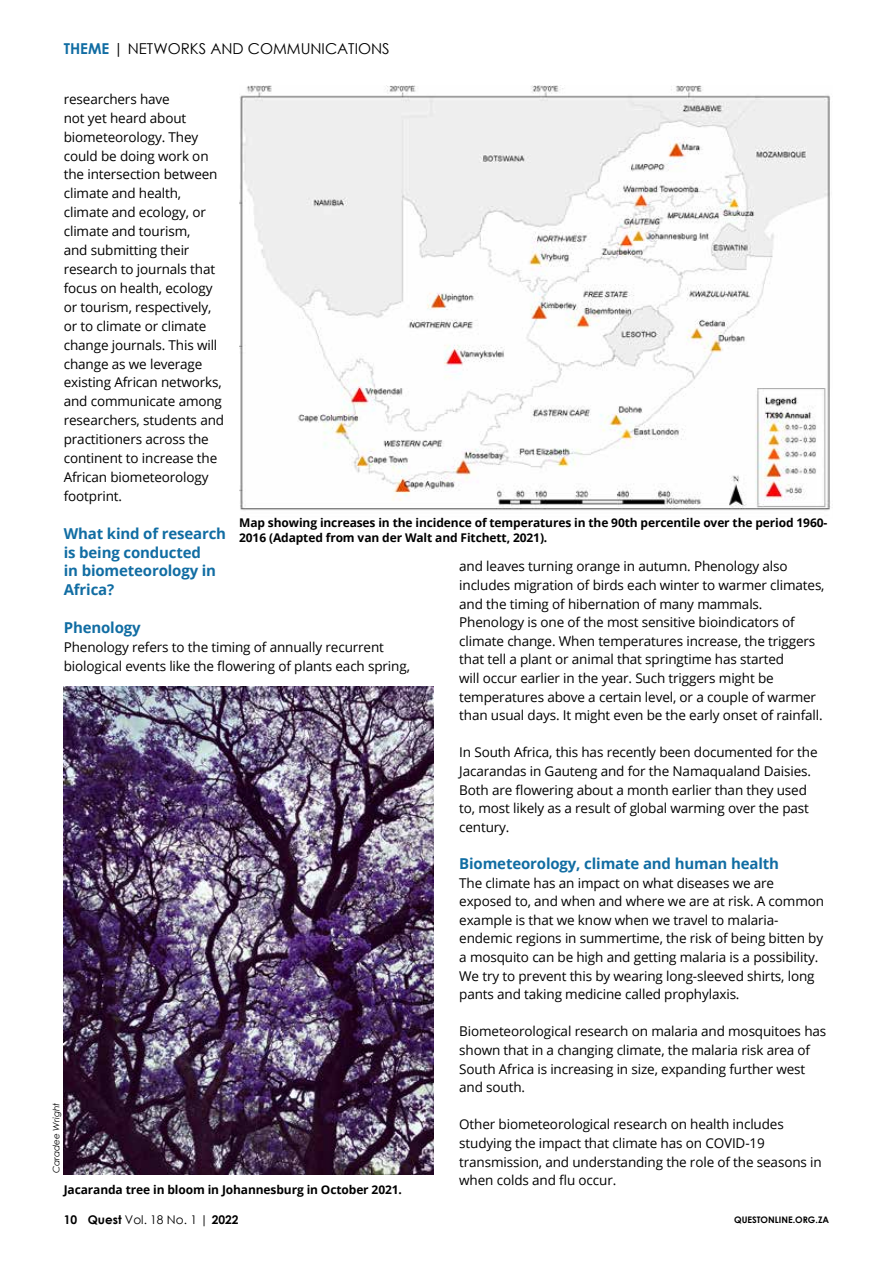
<style>
.page{position:relative;width:893px;height:1263px;background:#fff}
.page>*{position:absolute;margin:0;border:0;box-sizing:border-box;transform-origin:0 0}
.t1{font:700 15px/18.9px "Open Sans";letter-spacing:-.01em;color:#116da3}
.t2{font:15px "Century Gothic";color:#000}
.t3{font:13.5px/18.6px "Open Sans";letter-spacing:-.01em;color:#000}
.t4{font:700 12px/14.4px "Open Sans";letter-spacing:-.01em;color:#000}
.t5{font:700 12px "Century Gothic";color:#000}
.t6{font:700 9px "Century Gothic";color:#000}
.t7{font:italic 9px "Century Gothic";color:#000}
.s1{font-weight:700;color:#116da3}
.s2{font-weight:400}
</style>
<div class="page">
<img style="left:64px;top:686px;width:370px;height:489px">
<img style="left:239px;top:86px;width:591px;height:425px">
<p class="t2" style="left:64px;top:38px;width:327px"><span class="s1">THEME</span> | NETWORKS AND COMMUNICATIONS</p>
<p class="t3" style="left:64px;top:89px;width:162px">researchers have<br>not yet heard about biometeorology. They could be doing work on the intersection between climate and health, climate and ecology, or climate and tourism,<br>and submitting their research to journals that focus on health, ecology or tourism, respectively, or to climate or climate change journals. This will change as we leverage existing African networks, and communicate among researchers, students and practitioners across the continent to increase the<br>African biometeorology footprint.</p>
<p class="t1" style="left:64px;top:523px;width:164px">What kind of research is being conducted<br>in biometeorology in<br>Africa?</p>
<p class="t1" style="left:64px;top:618px;width:78px">Phenology</p>
<p class="t3" style="left:64px;top:637px;width:348px">Phenology refers to the timing of annually recurrent biological events like the flowering of plants each spring,</p>
<p class="t4" style="left:239px;top:515px;width:590px">Map showing increases in the incidence of temperatures in the 90th percentile over the period 1960-<br>2016 (Adapted from van der Walt and Fitchett, 2021).</p>
<p class="t3" style="left:459px;top:557px;width:367px">and leaves turning orange in autumn. Phenology also includes migration of birds each winter to warmer climates, and the timing of hibernation of many mammals.<br>Phenology is one of the most sensitive bioindicators of climate change. When temperatures increase, the triggers that tell a plant or animal that springtime has started<br>will occur earlier in the year. Such triggers might be temperatures above a certain level, or a couple of warmer than usual days. It might even be the early onset of rainfall.</p>
<p class="t3" style="left:459px;top:743px;width:360px">In South Africa, this has recently been documented for the Jacarandas in Gauteng and for the Namaqualand Daisies.<br>Both are flowering about a month earlier than they used to, most likely as a result of global warming over the past century.</p>
<p class="t1" style="left:459px;top:854px;width:321px">Biometeorology, climate and human health</p>
<p class="t3" style="left:459px;top:873px;width:366px">The climate has an impact on what diseases we are exposed to, and when and where we are at risk. A common example is that we know when we travel to malaria&shy;endemic regions in summertime, the risk of being bitten by a mosquito can be high and getting malaria is a possibility.<br>We try to prevent this by wearing long-sleeved shirts, long pants and taking medicine called prophylaxis.</p>
<p class="t3" style="left:459px;top:1022px;width:369px">Biometeorological research on malaria and mosquitoes has shown that in a changing climate, the malaria risk area of South Africa is increasing in size, expanding further west and south.</p>
<p class="t3" style="left:459px;top:1115px;width:364px">Other biometeorological research on health includes studying the impact that climate has on COVID-19 transmission, and understanding the role of the seasons in when colds and flu occur.</p>
<p class="t7" style="left:50px;top:1173px;width:72px;rotate:-90deg">Caradee Wright</p>
<p class="t4" style="left:64px;top:1182px;width:340px">Jacaranda tree in bloom in Johannesburg in October 2021.</p>
<p class="t5" style="left:64px;top:1210px;width:176px">10 Quest <span class="s2">Vol. 18 No. 1 |</span> 2022</p>
<p class="t6" style="left:734px;top:1213px;width:97px">QUESTONLINE.ORG.ZA</p>
</div>
